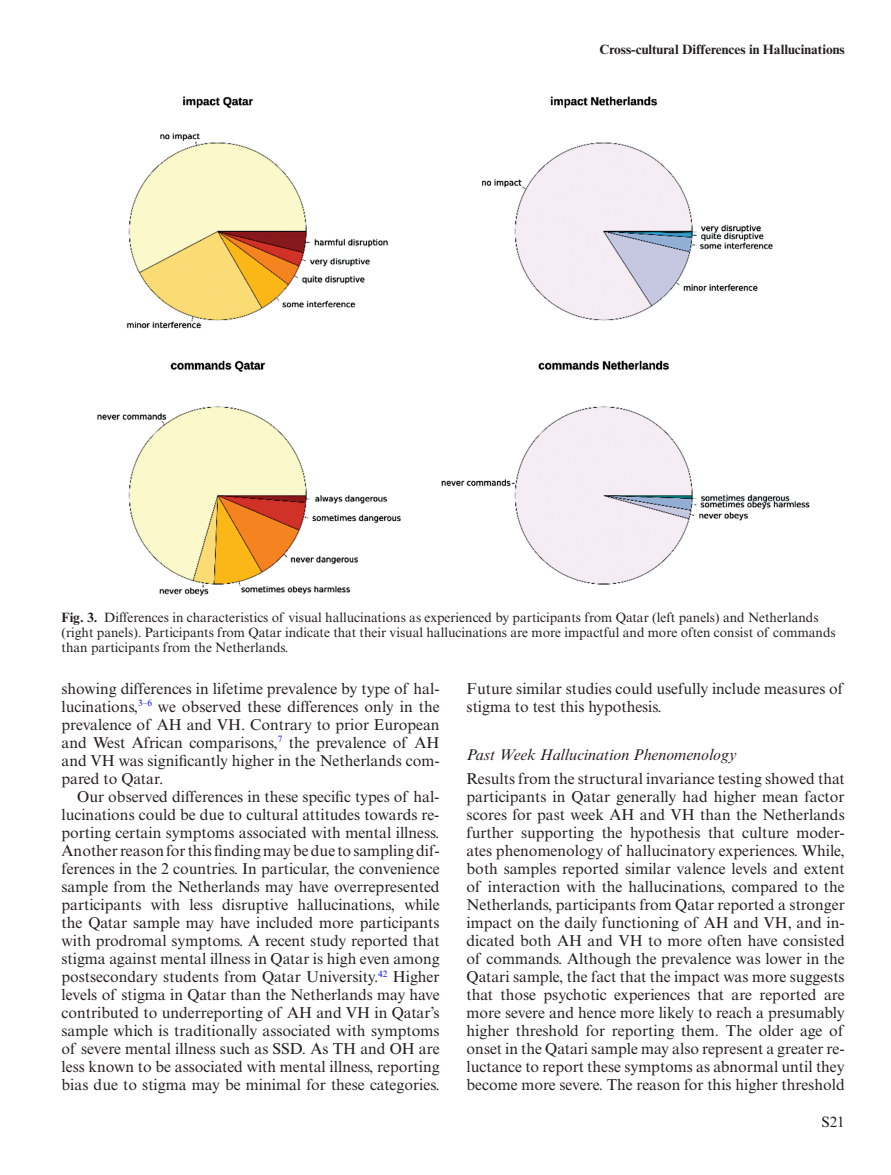
<style>
.page{position:relative;width:891px;height:1175px;background:#fff}
.page>*{position:absolute;margin:0;border:0;box-sizing:border-box;transform-origin:0 0}
.t1{font:15.75px/18px "Times New Roman MT Std";color:#231f20;text-align:justify}
.t2{font:italic 15.75px "Times New Roman MT Std";color:#231f20}
.t3{font:15px "Times New Roman MT Std";color:#231f20}
.t4{font:13.5px/15px "Times New Roman MT Std";color:#231f20}
.t5{font:700 13.5px "Times New Roman MT Std";color:#231f20}
.s1{font-weight:700}
</style>
<div class="page">
<img style="left:97px;top:96px;width:713px;height:500px">
<p class="t5" style="left:600px;top:41px;width:246px">Cross-cultural Differences in Hallucinations</p>
<p class="t4" style="left:62px;top:610px;width:776px"><span class="s1">Fig. 3.</span> Differences in characteristics of visual hallucinations as experienced by participants from Qatar (left panels) and Netherlands (right panels). Participants from Qatar indicate that their visual hallucinations are more impactful and more often consist of commands than participants from the Netherlands.</p>
<p class="t1" style="left:61px;top:679px;width:380px">showing differences in lifetime prevalence by type of hal&shy;lucinations,<sup>3</sup><sup>–</sup><sup>6</sup> we observed these differences only in the prevalence of AH and VH. Contrary to prior European and West African comparisons,<sup>7</sup> the prevalence of AH and VH was significantly higher in the Netherlands com&shy;pared to Qatar.</p>
<p class="t1" style="left:61px;top:787px;width:380px;text-indent:16px">Our observed differences in these specific types of hal&shy;lucinations could be due to cultural attitudes towards re&shy;porting certain symptoms associated with mental illness.<br>Another reason for this finding may be due to sampling dif&shy;ferences in the 2 countries. In particular, the convenience sample from the Netherlands may have overrepresented participants with less disruptive hallucinations, while the Qatar sample may have included more participants with prodromal symptoms. A recent study reported that stigma against mental illness in Qatar is high even among postsecondary students from Qatar University.<sup>42</sup> Higher levels of stigma in Qatar than the Netherlands may have contributed to underreporting of AH and VH in Qatar’s sample which is traditionally associated with symptoms of severe mental illness such as SSD. As TH and OH are less known to be associated with mental illness, reporting bias due to stigma may be minimal for these categories.</p>
<p class="t1" style="left:466px;top:679px;width:378px">Future similar studies could usefully include measures of stigma to test this hypothesis.</p>
<p class="t2" style="left:466px;top:745px;width:272px">Past Week Hallucination Phenomenology</p>
<p class="t1" style="left:466px;top:769px;width:380px">Results from the structural invariance testing showed that participants in Qatar generally had higher mean factor scores for past week AH and VH than the Netherlands further supporting the hypothesis that culture moder&shy;ates phenomenology of hallucinatory experiences. While, both samples reported similar valence levels and extent of interaction with the hallucinations, compared to the Netherlands, participants from Qatar reported a stronger impact on the daily functioning of AH and VH, and in&shy;dicated both AH and VH to more often have consisted of commands. Although the prevalence was lower in the Qatari sample, the fact that the impact was more suggests that those psychotic experiences that are reported are more severe and hence more likely to reach a presumably higher threshold for reporting them. The older age of onset in the Qatari sample may also represent a greater re&shy;luctance to report these symptoms as abnormal until they become more severe. The reason for this higher threshold</p>
<p class="t3" style="left:821px;top:1113px;width:25px">S21</p>
</div>
